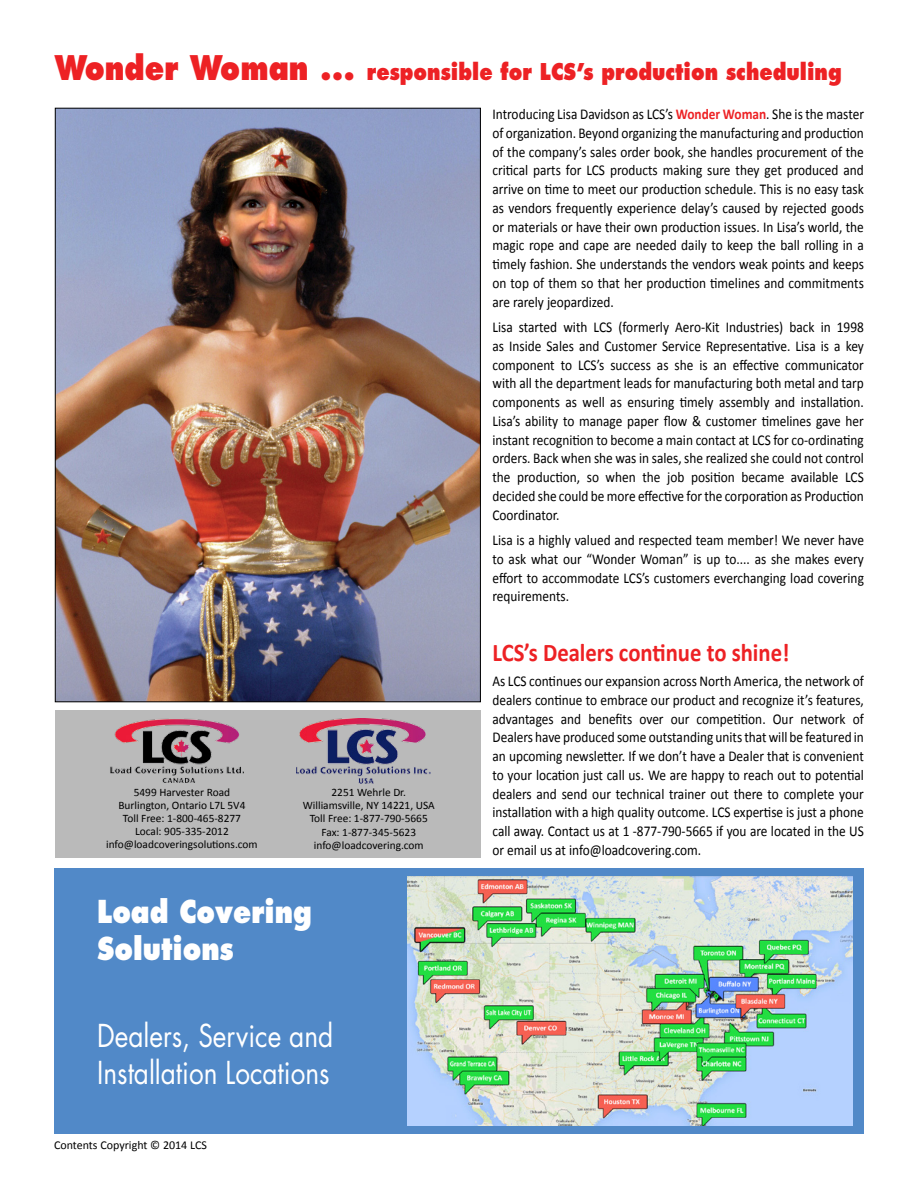
<style>
.page{position:relative;width:918px;height:1188px;background:#fff}
.page>*{position:absolute;margin:0;border:0;box-sizing:border-box;transform-origin:0 0}
.t1{font:30.75px/36.9px "Futura CE";color:#fff;scale:.85 1}
.t2{font:800 30.75px/36.9px "Futura CE";color:#fff;scale:.85 1}
.stoffel{font:700 25.5px "Calibri";color:#ed2124;scale:.89 1}
.t3{font:800 22.5px "Futura CE";color:#ed2124;scale:.85 1}
.stoffel-2{font:15px/18.8px "Calibri";color:#000;text-align:justify;scale:.89 1}
.t4{font:12px "Calibri";color:#000}
.t5{font:11.4px "Calibri";color:#000}
.s1{font-size:33px}
.s2{font-weight:700;color:#ed2124}
</style>
<div class="page">
<div style="left:55px;top:710px;width:426px;height:148px;background:#bababa"></div>
<img style="left:296px;top:719px;width:135px;height:65px">
<img style="left:110px;top:718px;width:134px;height:65px">
<div style="left:54px;top:868px;width:810px;height:266px;background:#5189c8"></div>
<img style="left:407px;top:877px;width:446px;height:249px">
<img style="left:57px;top:110px;width:422px;height:590px">
<p class="t3" style="left:54px;top:56px;width:928px"><span class="s1">Wonder Woman ...</span> responsible for LCS’s production scheduling</p>
<p class="t5" style="left:134px;top:785px;width:98px">5499 Harvester Road</p>
<p class="t5" style="left:118px;top:798px;width:129px">Burlington, Ontario L7L 5V4</p>
<p class="t5" style="left:123px;top:811px;width:120px">Toll Free: 1-800-465-8277</p>
<p class="t5" style="left:135px;top:824px;width:95px">Local: 905-335-2012</p>
<p class="t5" style="left:106px;top:838px;width:153px">info@loadcoveringsolutions.com</p>
<p class="t5" style="left:332px;top:785px;width:76px">2251 Wehrle Dr.</p>
<p class="t5" style="left:303px;top:798px;width:134px">Williamsville, NY 14221, USA</p>
<p class="t5" style="left:310px;top:812px;width:120px">Toll Free: 1-877-790-5665</p>
<p class="t5" style="left:321px;top:825px;width:96px">Fax: 1-877-345-5623</p>
<p class="t5" style="left:314px;top:838px;width:111px">info@loadcovering.com</p>
<p class="t2" style="left:97px;top:892px;width:254px">Load Covering<br>Solutions</p>
<p class="t1" style="left:97px;top:1018px;width:279px">Dealers, Service and<br>Installation Locations</p>
<p class="t4" style="left:54px;top:1138px;width:154px">Contents Copyright © 2014 LCS</p>
<p class="stoffel-2" style="left:492px;top:104px;width:419px">Introducing Lisa Davidson as LCS’s <span class="s2">Wonder Woman</span>. She is the master of organization. Beyond organizing the manufacturing and production of the company’s sales order book, she handles procurement of the critical parts for LCS products making sure they get produced and arrive on time to meet our production schedule. This is no easy task as vendors frequently experience delay’s caused by rejected goods or materials or have their own production issues. In Lisa’s world, the magic rope and cape are needed daily to keep the ball rolling in a timely fashion. She understands the vendors weak points and keeps on top of them so that her production timelines and commitments are rarely jeopardized.</p>
<p class="stoffel-2" style="left:492px;top:317px;width:419px">Lisa started with LCS (formerly Aero-Kit Industries) back in 1998 as Inside Sales and Customer Service Representative. Lisa is a key component to LCS’s success as she is an effective communicator with all the department leads for manufacturing both metal and tarp components as well as ensuring timely assembly and installation.<br>Lisa’s ability to manage paper flow &amp; customer timelines gave her instant recognition to become a main contact at LCS for co-ordinating orders. Back when she was in sales, she realized she could not control the production, so when the job position became available LCS decided she could be more effective for the corporation as Production Coordinator.</p>
<p class="stoffel-2" style="left:492px;top:530px;width:419px">Lisa is a highly valued and respected team member! We never have to ask what our “Wonder Woman” is up to.... as she makes every effort to accommodate LCS’s customers everchanging load covering requirements.</p>
<p class="stoffel" style="left:492px;top:636px;width:335px">LCS’s Dealers continue to shine!</p>
<p class="stoffel-2" style="left:492px;top:671px;width:419px">As LCS continues our expansion across North America, the network of dealers continue to embrace our product and recognize it’s features, advantages and benefits over our competition. Our network of Dealers have produced some outstanding units that will be featured in an upcoming newsletter. If we don’t have a Dealer that is convenient to your location just call us. We are happy to reach out to potential dealers and send our technical trainer out there to complete your installation with a high quality outcome. LCS expertise is just a phone call away. Contact us at 1 -877-790-5665 if you are located in the US or email us at info@loadcovering.com.</p>
</div>
